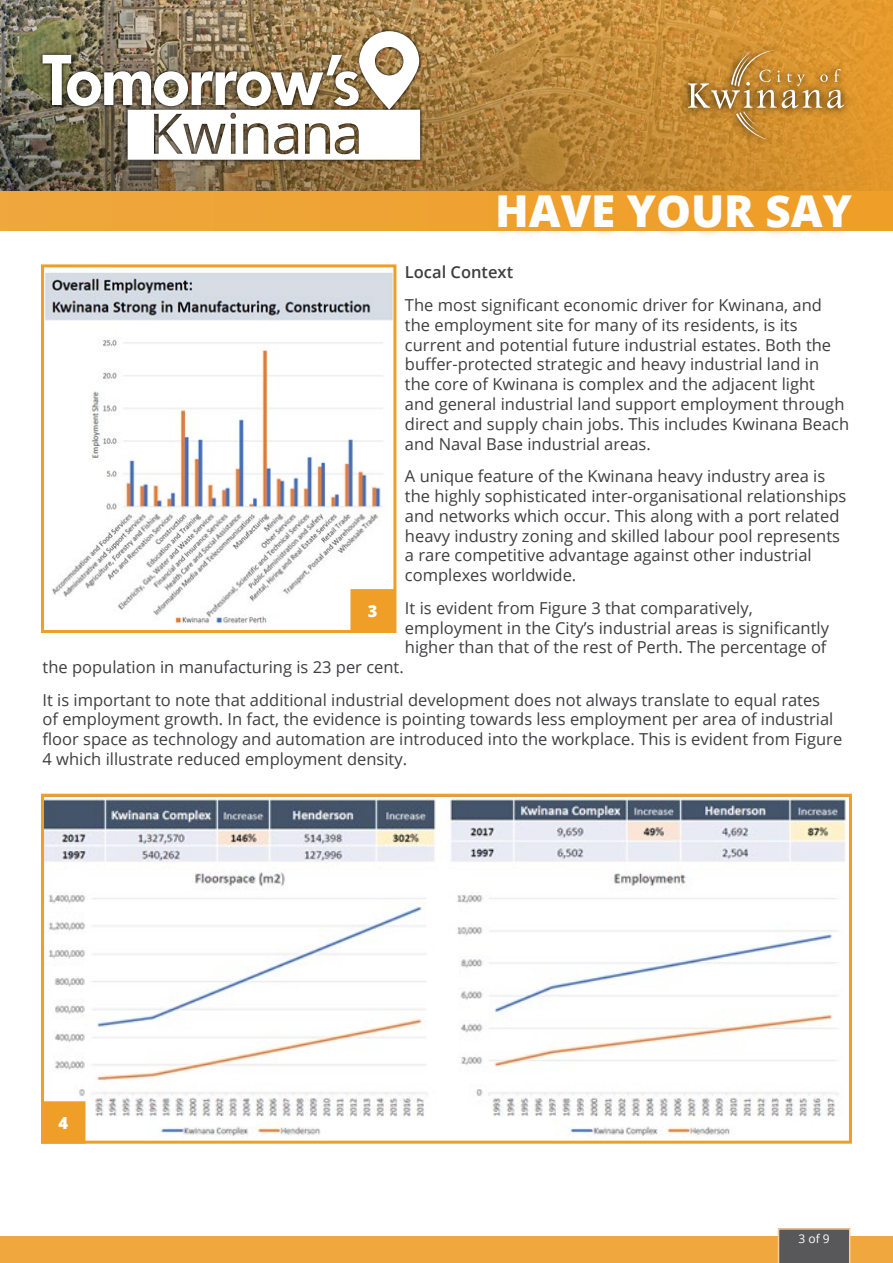
<style>
.page{position:relative;width:893px;height:1263px;background:#fff}
.page>*{position:absolute;margin:0;border:0;box-sizing:border-box;transform-origin:0 0}
.t1{font:800 43.95px "Open Sans";color:#fff}
.t2{font:16.5px/19.8px "Open Sans";color:#3e3d40}
.t3{font:600 16.5px "Open Sans";color:#3e3d40}
.t4{font:800 16.5px "Open Sans";color:#fff}
.t5{font:12px "Open Sans";color:#fff}
</style>
<div class="page">
<div style="left:0;top:1236px;width:893px;height:27px;background:#f0a73d"></div>
<svg style="left:778px;top:1228px;width:72px;height:35px;background:#63605e"></svg>
<img style="left:0;top:0;width:893px;height:230px">
<svg style="left:680px;top:42px;width:172px;height:105px;background:#d29130"></svg>
<svg style="left:688px;top:50px;width:156px;height:90px;background:#c89140"></svg>
<img style="left:39px;top:28px;width:384px;height:135px">
<img style="left:43px;top:31px;width:377px;height:129px">
<div style="left:488px;top:185px;width:373px;height:54px;background:#ef9e27;opacity:.8"></div>
<img style="left:45px;top:269px;width:347px;height:357px">
<div style="left:41px;top:264px;width:355px;height:369px;border:3px solid #ef9e27"></div>
<img style="left:45px;top:798px;width:803px;height:342px">
<div style="left:41px;top:794px;width:811px;height:350px;border:3px solid #ef9e27"></div>
<div style="left:352px;top:591px;width:41px;height:39px;background:#ef9e27"></div>
<div style="left:350px;top:589px;width:45px;height:42px;border:3px solid #ef9e27"></div>
<div style="left:43px;top:1103px;width:41px;height:39px;background:#ef9e27"></div>
<div style="left:41px;top:1101px;width:44px;height:43px;border:3px solid #ef9e27"></div>
<h1 class="t1" style="left:495px;top:178px;width:358px">HAVE YOUR SAY</h1>
<p class="t3" style="left:405px;top:261px;width:110px">Local Context</p>
<p class="t2" style="left:405px;top:295px;width:446px">The most significant economic driver for Kwinana, and the employment site for many of its residents, is its current and potential future industrial estates. Both the buffer-protected strategic and heavy industrial land in<br>the core of Kwinana is complex and the adjacent light<br>and general industrial land support employment through direct and supply chain jobs. This includes Kwinana Beach and Naval Base industrial areas.</p>
<p class="t2" style="left:405px;top:466px;width:443px">A unique feature of the Kwinana heavy industry area is the highly sophisticated inter-organisational relationships and networks which occur. This along with a port related heavy industry zoning and skilled labour pool represents a rare competitive advantage against other industrial complexes worldwide.</p>
<p class="t2" style="left:405px;top:597px;width:426px">It is evident from Figure 3 that comparatively, employment in the City’s industrial areas is significantly higher than that of the rest of Perth. The percentage of</p>
<p class="t2" style="left:43px;top:650px;width:779px;line-height:32.5px">the population in manufacturing is 23 per cent.<br>It is important to note that additional industrial development does not always translate to equal rates</p>
<p class="t2" style="left:43px;top:709px;width:801px">of employment growth. In fact, the evidence is pointing towards less employment per area of industrial floor space as technology and automation are introduced into the workplace. This is evident from Figure<br>4 which illustrate reduced employment density.</p>
<p class="t4" style="left:368px;top:598px;width:11px">3</p>
<p class="t4" style="left:58px;top:1110px;width:11px">4</p>
<p class="t5" style="left:798px;top:1230px;width:33px">3 of 9</p>
</div>
